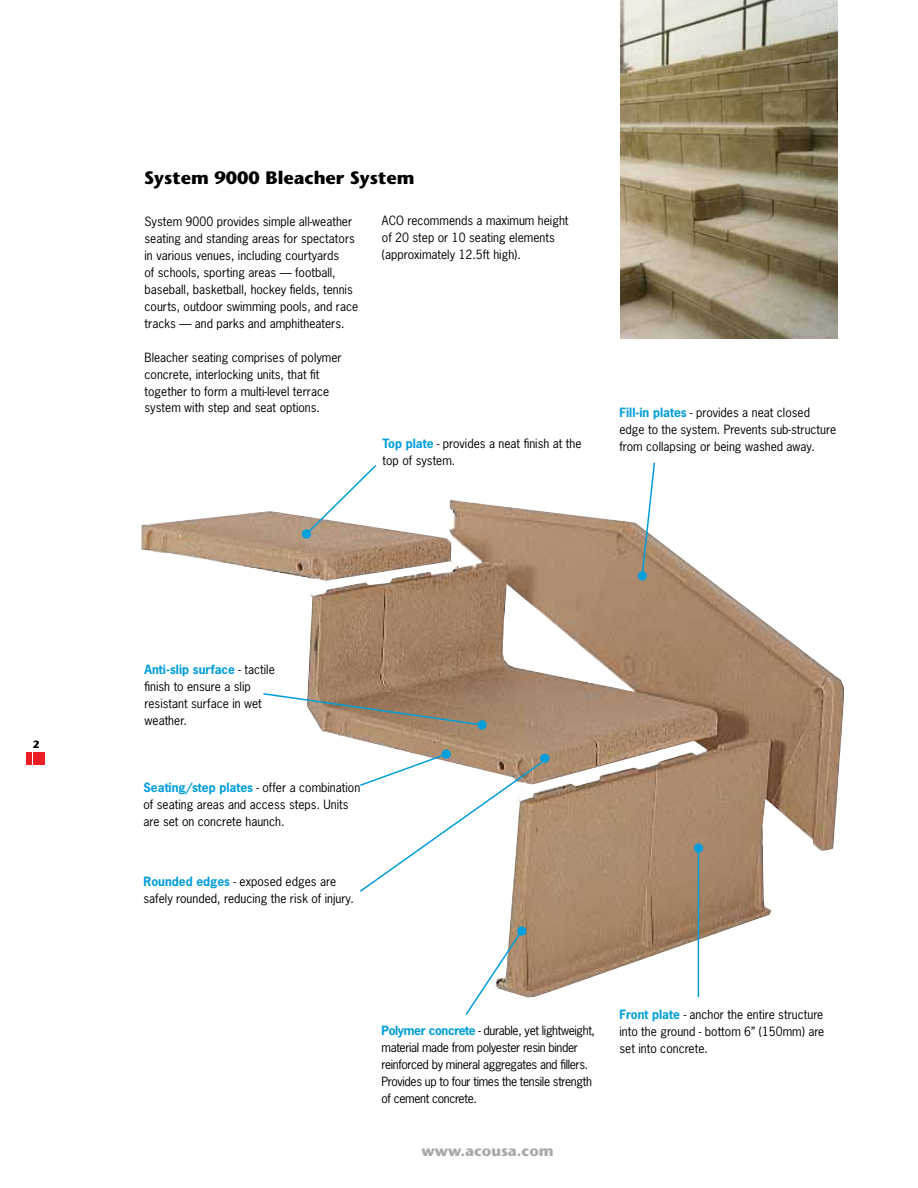
<style>
.page{position:relative;width:918px;height:1188px;background:#fff}
.page>*{position:absolute;margin:0;border:0;box-sizing:border-box;transform-origin:0 0}
.t1{font:700 18px "Stone Sans";color:#000}
.t2{font:700 15px "Stone Sans";color:#a7a9ac}
.t3{font:12px/17px "News Gothic";color:#000}
.t4{font:12px/17px "News Gothic";letter-spacing:-.03em;color:#000}
.t5{font:700 10.5px "Stone Sans";color:#000}
.s1{font-weight:700;color:#009edb}
</style>
<div class="page">
<div style="left:26px;top:752px;width:6px;height:13px;background:#ed1d24"></div>
<div style="left:33px;top:752px;width:5px;height:13px;background:#ed1d24"></div>
<div style="left:39px;top:752px;width:5px;height:13px;background:#ed1d24"></div>
<img style="left:621px;top:0;width:216px;height:339px">
<img style="left:142px;top:500px;width:702px;height:498px">
<svg style="left:517px;top:926px;width:9px;height:10px"></svg>
<svg style="left:464px;top:929px;width:60px;height:86px"></svg>
<div style="left:694px;top:843px;width:9px;height:10px;background:#009edb;border-radius:50%"></div>
<hr style="left:698px;top:849px;width:1px;height:148px;background:#009edb">
<div style="left:638px;top:571px;width:9px;height:10px;background:#009edb;border-radius:50%"></div>
<svg style="left:641px;top:462px;width:15px;height:116px"></svg>
<svg style="left:302px;top:529px;width:9px;height:10px"></svg>
<svg style="left:304px;top:465px;width:74px;height:72px"></svg>
<svg style="left:477px;top:720px;width:10px;height:10px"></svg>
<svg style="left:262px;top:692px;width:222px;height:35px"></svg>
<div style="left:442px;top:749px;width:9px;height:10px;background:#009edb;border-radius:50%"></div>
<svg style="left:358px;top:752px;width:190px;height:141px"></svg>
<p class="t5" style="left:33px;top:738px;width:8px">2</p>
<h1 class="t1" style="left:144px;top:167px;width:272px">System 9000 Bleacher System</h1>
<p class="t3" style="left:145px;top:213px;width:215px">System 9000 provides simple all-weather seating and standing areas for spectators in various venues, including courtyards<br>of schools, sporting areas — football, baseball, basketball, hockey fields, tennis courts, outdoor swimming pools, and race tracks — and parks and amphitheaters.</p>
<p class="t3" style="left:145px;top:348px;width:199px">Bleacher seating comprises of polymer concrete, interlocking units, that fit together to form a multi-level terrace system with step and seat options.</p>
<p class="t3" style="left:382px;top:212px;width:188px">ACO recommends a maximum height of 20 step or 10 seating elements (approximately 12.5ft high).</p>
<p class="t3" style="left:383px;top:435px;width:201px"><span class="s1">Top plate</span> - provides a neat finish at the top of system.</p>
<p class="t3" style="left:620px;top:404px;width:218px"><span class="s1">Fill-in plates</span> - provides a neat closed edge to the system. Prevents sub-structure from collapsing or being washed away.</p>
<p class="t3" style="left:145px;top:661px;width:132px"><span class="s1">Anti-slip surface</span> - tactile finish to ensure a slip resistant surface in wet weather.</p>
<p class="t3" style="left:144px;top:778px;width:218px"><span class="s1">Seating/step plates</span> - offer a combination of seating areas and access steps. Units are set on concrete haunch.</p>
<p class="t3" style="left:144px;top:872px;width:212px"><span class="s1">Rounded edges</span> - exposed edges are safely rounded, reducing the risk of injury.</p>
<p class="t4" style="left:382px;top:1021px;width:215px"><span class="s1">Polymer concrete</span> - durable, yet lightweight, material made from polyester resin binder reinforced by mineral aggregates and fillers.<br>Provides up to four times the tensile strength of cement concrete.</p>
<p class="t2" style="left:422px;top:1142px;width:134px">www.acousa.com</p>
<p class="t3" style="left:620px;top:1006px;width:206px;text-align:justify"><span class="s1">Front plate</span> - anchor the entire structure into the ground - bottom 6” (150mm) are set into concrete.</p>
</div>
